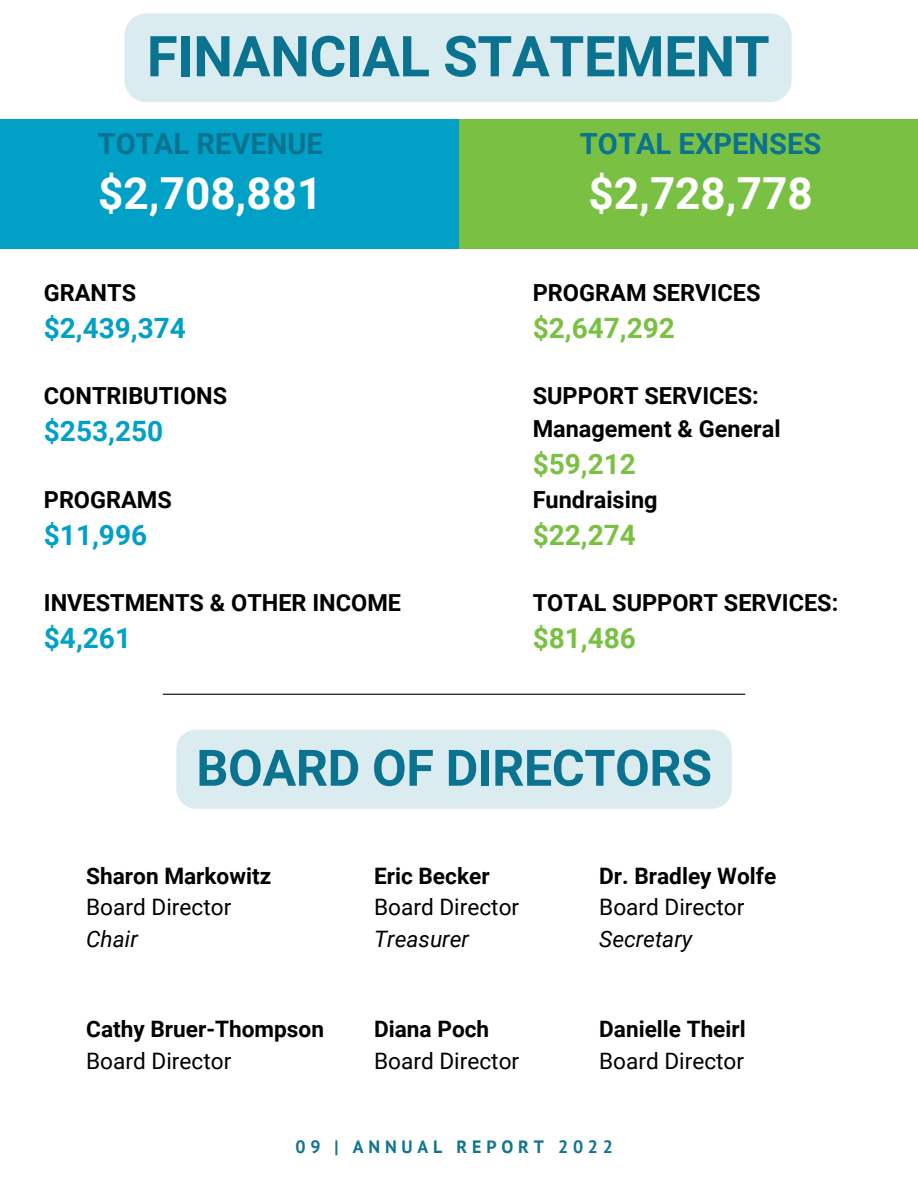
<style>
.page{position:relative;width:918px;height:1188px;background:#fff}
.page>*{position:absolute;margin:0;border:0;box-sizing:border-box;transform-origin:0 0}
.t1{font:700 56.4px "Roboto";letter-spacing:-.005em;color:#0b7390}
.t2{font:700 50.4px "Roboto";letter-spacing:-.01em;color:#0b7390}
.t3{font:700 44.1px "Roboto";color:#fff}
.t4{font:700 29.1px "Roboto";color:#0b7390}
.t5{font:700 28.05px "Roboto";color:#7ac143}
.t6{font:700 28.05px "Roboto";color:#01a0c6}
.t7{font:700 27.9px "Roboto";color:#01a0c6}
.t8{font:700 23.55px "Roboto";color:#000}
.t9{font:700 23.4px/32.7px "Roboto";color:#000}
.t10{font:700 22.65px "Roboto";color:#000}
.t11{font:22.65px "Roboto";color:#000}
.t12{font:italic 22.65px "Roboto";color:#000}
.t13{font:700 17.85px "PT Sans";letter-spacing:.27em;color:#117390}
</style>
<div class="page">
<hr style="left:163px;top:694px;width:582px;height:1px;background:#000">
<div style="left:0;top:119px;width:459px;height:129px;background:#01a0c6"></div>
<div style="left:459px;top:119px;width:459px;height:129px;background:#7ac143"></div>
<div style="left:124px;top:13px;width:668px;height:89px;background:#dbecf1"></div>
<div style="left:176px;top:730px;width:556px;height:79px;background:#dbecf1"></div>
<p class="t1" style="left:147px;top:24px;width:624px">FINANCIAL STATEMENT</p>
<p class="t4" style="left:98px;top:128px;width:227px">TOTAL REVENUE</p>
<p class="t4" style="left:580px;top:128px;width:243px">TOTAL EXPENSES</p>
<p class="t3" style="left:98px;top:169px;width:226px">$2,708,881</p>
<p class="t3" style="left:589px;top:169px;width:226px">$2,728,778</p>
<p class="t9" style="left:44px;top:276px;width:94px">GRANTS</p>
<p class="t7" style="left:44px;top:312px;width:143px">$2,439,374</p>
<p class="t9" style="left:44px;top:380px;width:185px">CONTRIBUTIONS</p>
<p class="t6" style="left:44px;top:415px;width:121px">$253,250</p>
<p class="t9" style="left:44px;top:483px;width:130px">PROGRAMS</p>
<p class="t6" style="left:44px;top:519px;width:105px">$11,996</p>
<p class="t9" style="left:44px;top:587px;width:359px">INVESTMENTS &amp; OTHER INCOME</p>
<p class="t6" style="left:44px;top:622px;width:89px">$4,261</p>
<p class="t8" style="left:533px;top:279px;width:229px">PROGRAM SERVICES</p>
<p class="t5" style="left:533px;top:312px;width:144px">$2,647,292</p>
<p class="t9" style="left:533px;top:380px;width:249px">SUPPORT SERVICES:<br>Management &amp; General</p>
<p class="t5" style="left:533px;top:448px;width:105px">$59,212</p>
<p class="t8" style="left:533px;top:486px;width:126px">Fundraising</p>
<p class="t5" style="left:533px;top:519px;width:105px">$22,274</p>
<p class="t9" style="left:533px;top:587px;width:307px">TOTAL SUPPORT SERVICES:</p>
<p class="t5" style="left:533px;top:622px;width:105px">$81,486</p>
<p class="t2" style="left:196px;top:739px;width:517px">BOARD OF DIRECTORS</p>
<p class="t10" style="left:86px;top:863px;width:187px">Sharon Markowitz</p>
<p class="t11" style="left:86px;top:894px;width:147px">Board Director</p>
<p class="t12" style="left:86px;top:926px;width:53px">Chair</p>
<p class="t10" style="left:86px;top:1016px;width:239px">Cathy Bruer-Thompson</p>
<p class="t11" style="left:86px;top:1048px;width:147px">Board Director</p>
<p class="t10" style="left:374px;top:863px;width:117px">Eric Becker</p>
<p class="t11" style="left:374px;top:894px;width:147px">Board Director</p>
<p class="t12" style="left:374px;top:926px;width:97px">Treasurer</p>
<p class="t10" style="left:374px;top:1016px;width:117px">Diana Poch</p>
<p class="t11" style="left:374px;top:1048px;width:147px">Board Director</p>
<p class="t10" style="left:599px;top:863px;width:178px">Dr. Bradley Wolfe</p>
<p class="t11" style="left:599px;top:894px;width:147px">Board Director</p>
<p class="t12" style="left:599px;top:926px;width:95px">Secretary</p>
<p class="t10" style="left:599px;top:1016px;width:148px">Danielle Theirl</p>
<p class="t11" style="left:599px;top:1048px;width:146px">Board Director</p>
<p class="t13" style="left:295px;top:1135px;width:319px">09 | ANNUAL REPORT 2022</p>
</div>
